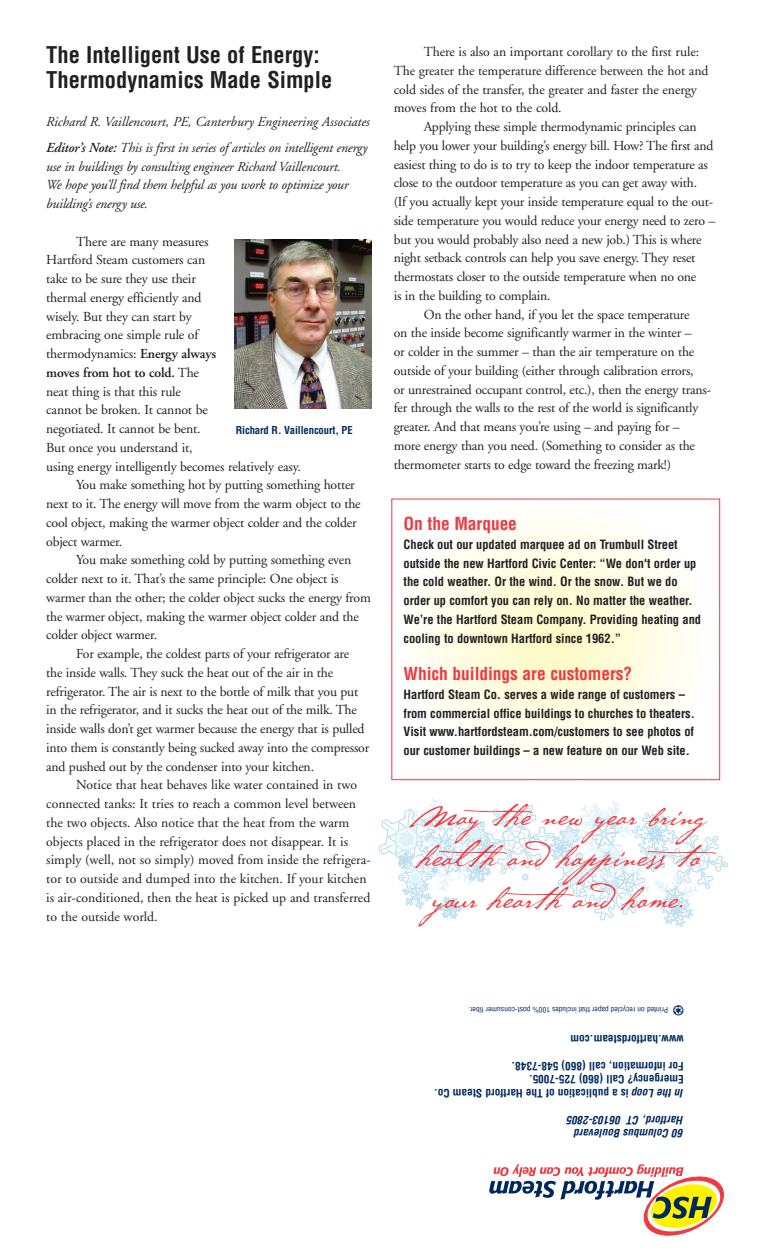
<style>
.page{position:relative;width:765px;height:1260px;background:#fff}
.page>*{position:absolute;margin:0;border:0;box-sizing:border-box;transform-origin:0 0}
.t1{font:35px "P22 Cezanne Alt Two";color:#ee3a41}
.t2{font:700 condensed 22.5px/25px "Helvetica";color:#231f20}
.t3{font:700 condensed 17.5px "Helvetica";letter-spacing:-.005em;color:#ee3a41}
.t4{font:13.75px/18.8px "Adobe Garamond";letter-spacing:-.015em;color:#231f20}
.t5{font:italic 13.75px/18.8px "Adobe Garamond";letter-spacing:-.015em;color:#231f20}
.t6{font:600 13.75px "Adobe Garamond";letter-spacing:-.01em;color:#231f20}
.t7{font:700 condensed 12.5px/18.8px "Helvetica";letter-spacing:-.005em;color:#231f20}
.t8{font:700 condensed 11.25px/13.5px "Helvetica";color:#00285f}
.t9{font:italic 700 condensed 11.25px/13.5px "Helvetica";color:#00285f}
.t10{font:700 condensed 10.62px "Helvetica";letter-spacing:-.01em;color:#00285f}
.t11{font:condensed 7.5px "Helvetica";color:#00285f}
.s1{font-weight:600}
.s2{font-weight:400}
.s3{font-style:italic}
</style>
<div class="page">
<div style="left:401px;top:507px;width:309px;height:265px;background:#fffefa;border-radius:50%"></div>
<div style="left:412px;top:516px;width:287px;height:247px;background:#fffef6;border-radius:50%"></div>
<div style="left:423px;top:525px;width:266px;height:228px;background:#fffef2;border-radius:50%"></div>
<div style="left:433px;top:534px;width:245px;height:210px;background:#fffdee;border-radius:50%"></div>
<div style="left:444px;top:543px;width:224px;height:192px;background:#fffdea;border-radius:50%"></div>
<div style="left:454px;top:552px;width:203px;height:174px;background:#fffde6;border-radius:50%"></div>
<div style="left:465px;top:562px;width:182px;height:155px;background:#fffce2;border-radius:50%"></div>
<div style="left:475px;top:571px;width:161px;height:137px;background:#fffcde;border-radius:50%"></div>
<div style="left:486px;top:580px;width:140px;height:119px;background:#fffcda;border-radius:50%"></div>
<div style="left:497px;top:589px;width:118px;height:101px;background:#fffbd6;border-radius:50%"></div>
<div style="left:509px;top:600px;width:93px;height:79px;background:#fffbd2;border-radius:50%"></div>
<div style="left:520px;top:609px;width:72px;height:61px;background:#fffbce;border-radius:50%"></div>
<div style="left:530px;top:618px;width:51px;height:43px;background:#fffaca;border-radius:50%"></div>
<div style="left:541px;top:627px;width:30px;height:25px;background:#fffac6;border-radius:50%"></div>
<div style="left:391px;top:499px;width:329px;height:281px;border:1px solid #ee3a41"></div>
<svg style="left:489px;top:1164px;width:235px;height:72px"></svg>
<img style="left:234px;top:239px;width:137px;height:170px">
<svg style="left:379px;top:798px;width:349px;height:129px"></svg>
<h2 class="t2" style="left:46px;top:43px;width:288px">The Intelligent Use of Energy:<br>Thermodynamics Made Simple</h2>
<p class="t5" style="left:46px;top:109px;width:325px;line-height:26.2px">Richard R. Vaillencourt, PE, Canterbury Engineering Associates<br><span class="s1">Editor’s Note:</span> This is first in series of articles on intelligent energy</p>
<p class="t5" style="left:46px;top:158px;width:304px">use in buildings by consulting engineer Richard Vaillencourt.<br>We hope you’ll find them helpful as you work to optimize your building’s energy use.</p>
<p class="t4" style="left:76px;top:233px;width:134px">There are many measures</p>
<p class="t4" style="left:46px;top:252px;width:161px">Hartford Steam customers can</p>
<p class="t4" style="left:46px;top:271px;width:151px">take to be sure they use their</p>
<p class="t4" style="left:46px;top:289px;width:157px">thermal energy efficiently and</p>
<p class="t4" style="left:46px;top:308px;width:147px">wisely. But they can start by</p>
<p class="t4" style="left:46px;top:327px;width:154px">embracing one simple rule of</p>
<p class="t4" style="left:46px;top:346px;width:172px">thermodynamics: <span class="s1">Energy always</span></p>
<p class="t6" style="left:46px;top:367px;width:154px">moves from hot to cold. <span class="s2">The</span></p>
<p class="t4" style="left:46px;top:383px;width:136px">neat thing is that this rule</p>
<p class="t4" style="left:46px;top:402px;width:163px">cannot be broken. It cannot be</p>
<p class="t4" style="left:46px;top:421px;width:156px">negotiated. It cannot be bent.</p>
<p class="t4" style="left:46px;top:439px;width:148px">But once you understand it,</p>
<p class="t4" style="left:46px;top:458px;width:256px">using energy intelligently becomes relatively easy.</p>
<p class="t4" style="left:76px;top:477px;width:280px">You make something hot by putting something hotter</p>
<p class="t4" style="left:46px;top:496px;width:316px">next to it. The energy will move from the warm object to the</p>
<p class="t4" style="left:46px;top:514px;width:312px">cool object, making the warmer object colder and the colder</p>
<p class="t4" style="left:46px;top:533px;width:77px">object warmer.</p>
<p class="t4" style="left:76px;top:552px;width:277px">You make something cold by putting something even</p>
<p class="t4" style="left:46px;top:571px;width:294px">colder next to it. That’s the same principle: One object is</p>
<p class="t4" style="left:46px;top:589px;width:326px">warmer than the other; the colder object sucks the energy from</p>
<p class="t4" style="left:46px;top:608px;width:314px">the warmer object, making the warmer object colder and the</p>
<p class="t4" style="left:46px;top:627px;width:112px">colder object warmer.</p>
<p class="t4" style="left:76px;top:646px;width:275px">For example, the coldest parts of your refrigerator are</p>
<p class="t4" style="left:46px;top:664px;width:289px">the inside walls. They suck the heat out of the air in the</p>
<p class="t4" style="left:46px;top:683px;width:314px">refrigerator. The air is next to the bottle of milk that you put</p>
<p class="t4" style="left:46px;top:702px;width:312px">in the refrigerator, and it sucks the heat out of the milk. The</p>
<p class="t4" style="left:46px;top:721px;width:320px">inside walls don’t get warmer because the energy that is pulled</p>
<p class="t4" style="left:46px;top:739px;width:325px">into them is constantly being sucked away into the compressor</p>
<p class="t4" style="left:46px;top:758px;width:269px">and pushed out by the condenser into your kitchen.</p>
<p class="t4" style="left:76px;top:777px;width:283px">Notice that heat behaves like water contained in two</p>
<p class="t4" style="left:46px;top:796px;width:311px">connected tanks: It tries to reach a common level between</p>
<p class="t4" style="left:46px;top:814px;width:305px">the two objects. Also notice that the heat from the warm</p>
<p class="t4" style="left:46px;top:833px;width:303px">objects placed in the refrigerator does not disappear. It is</p>
<p class="t4" style="left:46px;top:852px;width:326px">simply (well, not so simply) moved from inside the refrigera-</p>
<p class="t4" style="left:46px;top:871px;width:322px">tor to outside and dumped into the kitchen. If your kitchen</p>
<p class="t4" style="left:46px;top:889px;width:326px">is air-conditioned, then the heat is picked up and transferred</p>
<p class="t4" style="left:46px;top:908px;width:113px">to the outside world.</p>
<p class="t10" style="left:236px;top:424px;width:118px">Richard R. Vaillencourt, PE</p>
<p class="t4" style="left:394px;top:44px;width:316px;text-indent:30px">There is also an important corollary to the first rule:<br>The greater the temperature difference between the hot and cold sides of the transfer, the greater and faster the energy moves from the hot to the cold.</p>
<p class="t4" style="left:424px;top:119px;width:275px">Applying these simple thermodynamic principles can</p>
<p class="t4" style="left:394px;top:137px;width:321px">help you lower your building’s energy bill. How? The first and</p>
<p class="t4" style="left:394px;top:156px;width:316px">easiest thing to do is to try to keep the indoor temperature as</p>
<p class="t4" style="left:394px;top:175px;width:305px">close to the outdoor temperature as you can get away with.</p>
<p class="t4" style="left:394px;top:194px;width:321px">(If you actually kept your inside temperature equal to the out-</p>
<p class="t4" style="left:394px;top:212px;width:323px">side temperature you would reduce your energy need to zero –</p>
<p class="t4" style="left:394px;top:231px;width:309px">but you would probably also need a new job.) This is where</p>
<p class="t4" style="left:394px;top:250px;width:303px">night setback controls can help you save energy. They reset</p>
<p class="t4" style="left:394px;top:269px;width:304px">thermostats closer to the outside temperature when no one</p>
<p class="t4" style="left:394px;top:287px;width:158px">is in the building to complain.</p>
<p class="t4" style="left:424px;top:306px;width:267px">On the other hand, if you let the space temperature</p>
<p class="t4" style="left:394px;top:325px;width:299px">on the inside become significantly warmer in the winter –</p>
<p class="t4" style="left:394px;top:344px;width:302px">or colder in the summer – than the air temperature on the</p>
<p class="t4" style="left:394px;top:362px;width:301px">outside of your building (either through calibration errors,</p>
<p class="t4" style="left:394px;top:381px;width:319px">or unrestrained occupant control, etc.), then the energy trans-</p>
<p class="t4" style="left:394px;top:400px;width:306px">fer through the walls to the rest of the world is significantly</p>
<p class="t4" style="left:394px;top:419px;width:288px">greater. And that means you’re using – and paying for –</p>
<p class="t4" style="left:394px;top:437px;width:303px">more energy than you need. (Something to consider as the</p>
<p class="t4" style="left:394px;top:456px;width:279px">thermometer starts to edge toward the freezing mark!)</p>
<p class="t3" style="left:404px;top:514px;width:115px">On the Marquee</p>
<p class="t7" style="left:404px;top:535px;width:299px">Check out our updated marquee ad on Trumbull Street outside the new Hartford Civic Center: “We don't order up the cold weather. Or the wind. Or the snow. But we do order up comfort you can rely on. No matter the weather.<br>We’re the Hartford Steam Company. Providing heating and cooling to downtown Hartford since 1962.”</p>
<p class="t3" style="left:404px;top:664px;width:230px">Which buildings are customers?</p>
<p class="t7" style="left:404px;top:685px;width:293px">Hartford Steam Co. serves a wide range of customers – from commercial office buildings to churches to theaters.<br>Visit www.hartfordsteam.com/customers to see photos of our customer buildings – a new feature on our Web site.</p>
<h1 class="t1" style="left:411px;top:791px;width:317px">May the new year bring</h1>
<h1 class="t1" style="left:418px;top:833px;width:328px">health and happiness to</h1>
<h1 class="t1" style="left:432px;top:874px;width:255px">your hearth and home.</h1>
<p class="t11" style="left:668px;top:1014px;width:201px;rotate:-180deg">Printed on recycled paper that includes 100% post-consumer fiber.</p>
<p class="t8" style="left:684px;top:1045px;width:115px;rotate:-180deg">www.hartfordsteam.com</p>
<p class="t8" style="left:684px;top:1099px;width:251px;rotate:-180deg"><span class="s3">In the Loop</span> is a publication of The Hartford Steam Co.<br>Emergency? Call (860) 725-7005.<br>For information, call (860) 548-7348.</p>
<p class="t9" style="left:684px;top:1140px;width:118px;rotate:-180deg">60 Columbus Boulevard<br>Hartford, CT 06103-2805</p>
</div>
